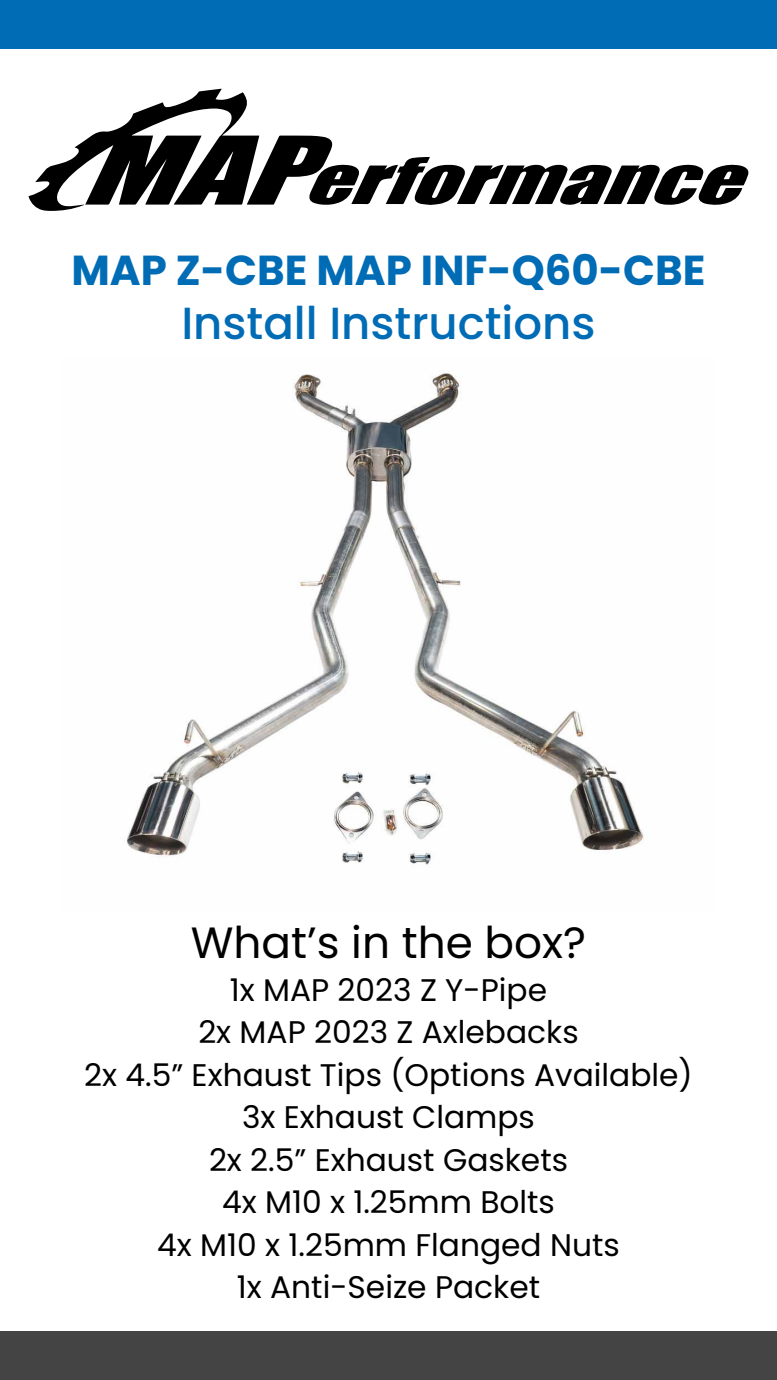
<style>
.page{position:relative;width:777px;height:1380px;background:#fff}
.page>*{position:absolute;margin:0;border:0;box-sizing:border-box;transform-origin:0 0}
.t1{font:500 45px "Poppins";color:#006cb5}
.t2{font:43.75px "Poppins";color:#000}
.t3{font:700 41.88px "Poppins";color:#006cb5}
.t4{font:31.25px/42.5px "Poppins";color:#000;text-align:center}
</style>
<div class="page">
<div style="left:0;top:0;width:776px;height:49px;background:#006cb5"></div>
<div style="left:0;top:1331px;width:776px;height:49px;background:#444445"></div>
<svg style="left:29px;top:89px;width:719px;height:122px"></svg>
<img style="left:124px;top:373px;width:520px;height:492px">
<h3 class="t3" style="left:71px;top:246px;width:635px">MAP Z-CBE MAP INF-Q60-CBE</h3>
<h1 class="t1" style="left:181px;top:297px;width:415px">Install Instructions</h1>
<h2 class="t2" style="left:191px;top:918px;width:396px">What’s in the box?</h2>
<p class="t4" style="left:84px;top:969px;width:610px">1x MAP 2023 Z Y-Pipe<br>2x MAP 2023 Z Axlebacks<br>2x 4.5” Exhaust Tips (Options Available)<br>3x Exhaust Clamps<br>2x 2.5” Exhaust Gaskets<br>4x M10 x 1.25mm Bolts<br>4x M10 x 1.25mm Flanged Nuts<br>1x Anti-Seize Packet</p>
</div>
